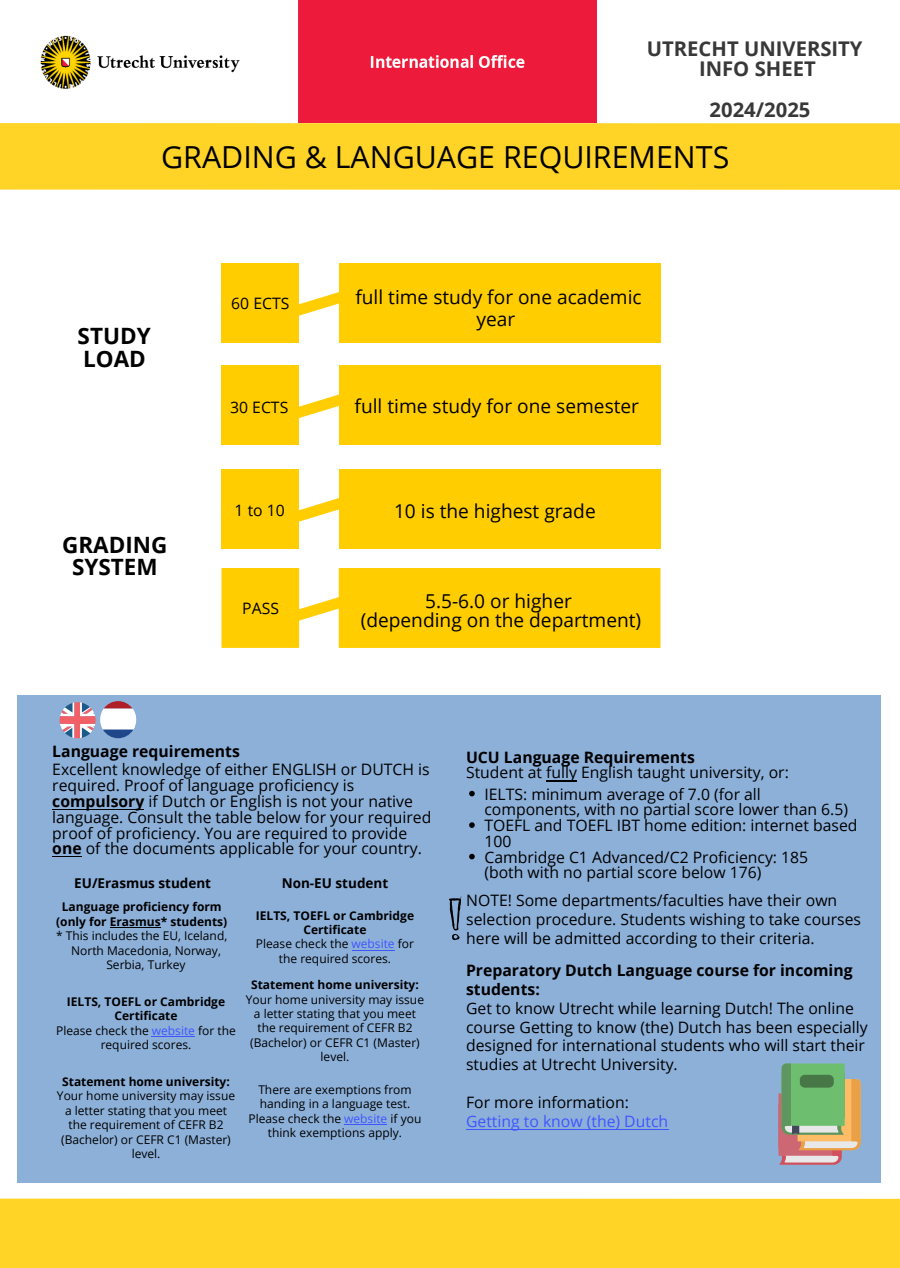
<style>
.page{position:relative;width:900px;height:1268px;background:#fff}
.page>*{position:absolute;margin:0;border:0;box-sizing:border-box;transform-origin:0 0}
.t1{font:30.3px "Open Sans";color:#000}
.t2{font:700 22.5px/23px "Open Sans";color:#000}
.t3{font:700 20.25px/20.2px "Open Sans";color:#383838;text-align:center}
.t4{font:19.2px/21.6px "Open Sans";color:#000;text-align:center}
.t5{font:15.75px/15.8px "Open Sans";color:#000}
.t6{font:700 15.75px/18.9px "Open Sans";color:#000}
.t7{font:15.75px "Open Sans";color:#4055ff}
.t8{font:700 13.5px "Open Sans";color:#000}
.t9{font:12px/14.4px "Open Sans";color:#000;text-align:center}
.t10{font:700 12px/14.4px "Open Sans";color:#000;text-align:center}
.s1{font-style:inherit}
.s2{font-weight:700}
.s3{color:#4055ff}
</style>
<div class="page">
<div style="left:0;top:123px;width:900px;height:67px;background:#ffd427"></div>
<img style="left:40px;top:0;width:557px;height:122px">
<svg style="left:299px;top:292px;width:40px;height:24px"></svg>
<div style="left:221px;top:263px;width:78px;height:80px;background:#ffcd00"></div>
<div style="left:339px;top:263px;width:322px;height:80px;background:#ffcd00"></div>
<svg style="left:299px;top:394px;width:40px;height:24px"></svg>
<div style="left:221px;top:365px;width:78px;height:80px;background:#ffcd00"></div>
<div style="left:339px;top:365px;width:322px;height:80px;background:#ffcd00"></div>
<svg style="left:299px;top:498px;width:40px;height:24px"></svg>
<div style="left:221px;top:469px;width:78px;height:80px;background:#ffcd00"></div>
<div style="left:339px;top:469px;width:322px;height:80px;background:#ffcd00"></div>
<svg style="left:299px;top:582px;width:40px;height:54px"></svg>
<div style="left:221px;top:568px;width:78px;height:80px;background:#ffcd00"></div>
<div style="left:339px;top:568px;width:322px;height:80px;background:#ffcd00"></div>
<div style="left:17px;top:695px;width:864px;height:487px;background:#8db0d9"></div>
<hr style="left:52px;top:856px;width:30px;height:1px;background:#000">
<hr style="left:53px;top:809px;width:91px;height:1px;background:#000">
<svg style="left:449px;top:896px;width:12px;height:44px"></svg>
<svg style="left:60px;top:701px;width:76px;height:37px"></svg>
<hr style="left:546px;top:780px;width:31px;height:1px;background:#000">
<svg style="left:469px;top:790px;width:6px;height:6px"></svg>
<svg style="left:469px;top:822px;width:6px;height:6px"></svg>
<svg style="left:469px;top:853px;width:6px;height:6px"></svg>
<svg style="left:779px;top:1063px;width:82px;height:101px;background:#a2af80"></svg>
<div style="left:800px;top:1074px;width:34px;height:13px;background:#477747;border-radius:5px"></div>
<div style="left:0;top:1198px;width:900px;height:70px;background:#ffd427"></div>
<hr style="left:152px;top:1036px;width:43px;height:1px;background:#4055ff">
<hr style="left:110px;top:927px;width:50px;height:1px;background:#000">
<hr style="left:345px;top:1124px;width:42px;height:1px;background:#4055ff">
<hr style="left:352px;top:950px;width:42px;height:1px;background:#4055ff">
<hr style="left:466px;top:1129px;width:202px;height:1px;background:#4055ff">
<p class="t3" style="left:647px;top:38px;width:217px">UTRECHT UNIVERSITY<br>INFO SHEET</p>
<p class="t3" style="left:710px;top:99px;width:102px">202<span class="s1">4</span>/202<span class="s1">5</span></p>
<h1 class="t1" style="left:161px;top:136px;width:570px">GRADING &amp; LANGUAGE REQUIREMENTS</h1>
<h2 class="t2" style="left:78px;top:324px;width:75px">STUDY<br>LOAD</h2>
<p class="t5" style="left:231px;top:295px;width:60px">60 ECTS</p>
<p class="t4" style="left:355px;top:286px;width:288px">full time study for one academic year</p>
<p class="t5" style="left:230px;top:399px;width:60px">30 ECTS</p>
<p class="t4" style="left:355px;top:394px;width:286px">full time study for one semester</p>
<p class="t5" style="left:235px;top:501px;width:52px">1 to 10</p>
<p class="t4" style="left:394px;top:499px;width:203px">10 is the highest grade</p>
<h2 class="t2" style="left:62px;top:532px;width:107px;line-height:22.5px;text-align:center">GRADING<br>SYSTEM</h2>
<p class="t5" style="left:242px;top:600px;width:38px">PASS</p>
<p class="t4" style="left:361px;top:590px;width:282px;line-height:19.2px">5.5-6.0 or higher<br>(depending on the department)</p>
<p class="t6" style="left:52px;top:741px;width:189px">Language requirements</p>
<p class="t5" style="left:52px;top:761px;width:381px">Excellent knowledge of either ENGLISH or DUTCH is required. Proof of language proficiency is <span class="s2">compulsory</span> if Dutch or English is not your native language. Consult the table below for your required proof of proficiency. You are required to provide <span class="s2">one</span> of the documents applicable for your country.</p>
<p class="t8" style="left:74px;top:873px;width:138px">EU/Erasmus student</p>
<p class="t10" style="left:56px;top:899px;width:173px">Language proficiency form (only for Erasmus* students)</p>
<p class="t9" style="left:56px;top:928px;width:173px">* This includes the EU, Iceland,</p>
<p class="t9" style="left:71px;top:942px;width:151px">North Macedonia, Norway,</p>
<p class="t9" style="left:106px;top:957px;width:81px">Serbia, Turkey</p>
<p class="t9" style="left:56px;top:994px;width:181px"><span class="s2">IELTS, TOEFL or Cambridge<br>Certificate<br></span>Please check the <span class="s3">website</span> for the required scores.</p>
<p class="t10" style="left:62px;top:1074px;width:169px">Statement home university:</p>
<p class="t9" style="left:57px;top:1088px;width:180px">Your home university may issue a letter stating that you meet the requirement of CEFR B2 (Bachelor) or CEFR C1 (Master) level.</p>
<p class="t8" style="left:282px;top:873px;width:108px">Non-EU student</p>
<p class="t9" style="left:256px;top:907px;width:160px"><span class="s2">IELTS, TOEFL or Cambridge<br>Certificate<br></span>Please check the <span class="s3">website</span> for the required scores.</p>
<p class="t10" style="left:251px;top:977px;width:169px">Statement home university:</p>
<p class="t9" style="left:246px;top:991px;width:180px">Your home university may issue a letter stating that you meet the requirement of CEFR B2 (Bachelor) or CEFR C1 (Master) level.</p>
<p class="t9" style="left:249px;top:1082px;width:174px">There are exemptions from handing in a language test.<br>Please check the <span class="s3">website</span> if you think exemptions apply.</p>
<p class="t6" style="left:466px;top:747px;width:230px">UCU Language Requirements</p>
<p class="t5" style="left:484px;top:761px;width:306px;line-height:21.1px;text-indent:-18px">Student at fully English taught university, or:<br>IELTS: minimum average of 7.0 (for all</p>
<p class="t5" style="left:484px;top:801px;width:375px">components, with no partial score lower than 6.5)<br>TOEFL and TOEFL IBT home edition: internet based 100<br>Cambridge C1 Advanced/C2 Proficiency: 185<br>(both with no partial score below 176)</p>
<p class="t5" style="left:466px;top:890px;width:396px;line-height:18.9px">NOTE! Some departments/faculties have their own selection procedure. Students wishing to take courses here will be admitted according to their criteria.</p>
<p class="t6" style="left:466px;top:960px;width:388px">Preparatory Dutch Language course for incoming students:</p>
<p class="t5" style="left:466px;top:998px;width:403px;line-height:18.9px">Get to know Utrecht while learning Dutch! The online course Getting to know (the) Dutch has been especially designed for international students who will start their studies at Utrecht University.</p>
<p class="t5" style="left:466px;top:1094px;width:164px">For more information:</p>
<p class="t7" style="left:466px;top:1110px;width:204px">Getting to know (the) Dutch</p>
</div>
